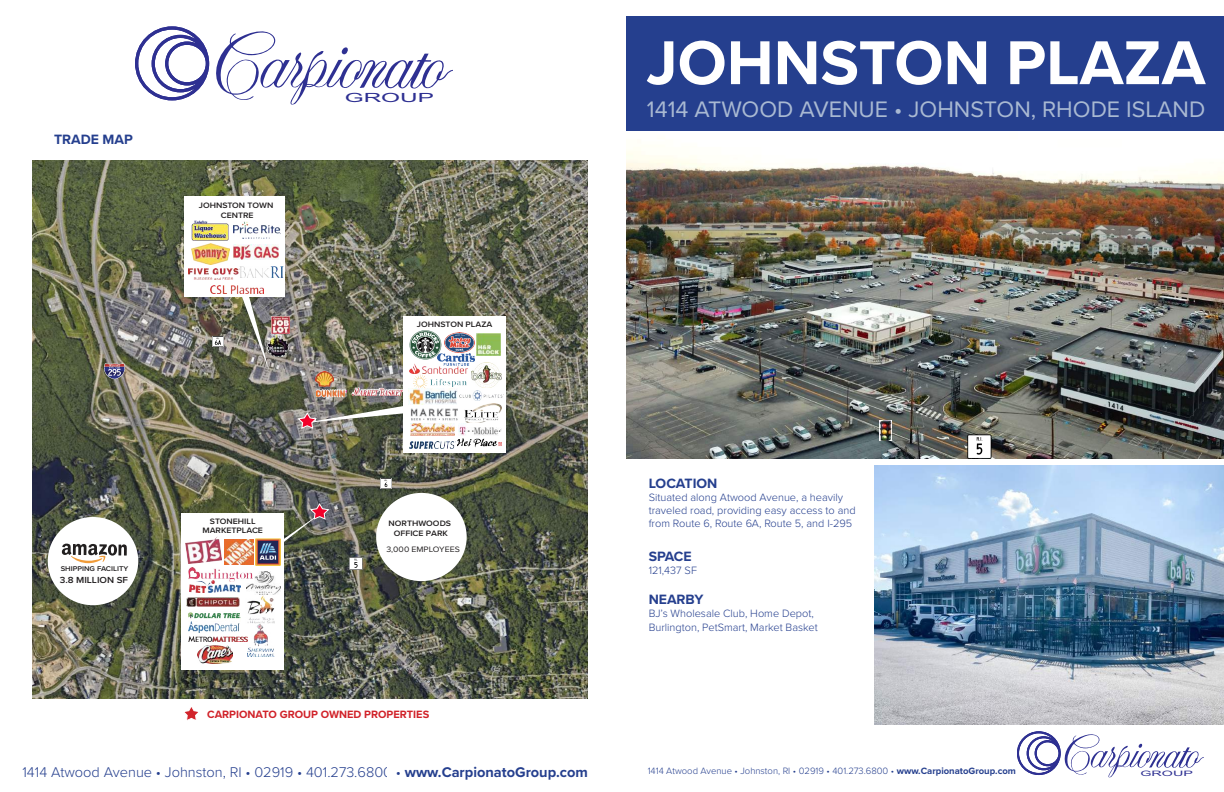
<style>
.page{position:relative;width:1224px;height:792px;background:#fff}
.page>*{position:absolute;margin:0;border:0;box-sizing:border-box;transform-origin:0 0}
.t1{font:700 64.2px "Proxima Nova";color:#fff}
.t2{font:23.3px "Proxima Nova";color:#a9b9d2}
.t3{font:300 14.6px "Proxima Nova";color:#253f8e}
.t4{font:700 14px "Proxima Nova";color:#253f8e}
.t5{font:12.7px "Arial";color:#2e3092;scale:1.92 1}
.t6{font:300 11px/13.2px "Proxima Nova";color:#253f8e}
.t7{font:700 11px "Proxima Nova";color:#d1232a}
.t8{font:300 9.5px "Proxima Nova";color:#253f8e}
.t9{font:600 9.1px "Proxima Nova";color:#221f20;scale:1.08 1}
.t10{font:600 8.1px/9.8px "Proxima Nova";color:#221f20;text-align:center;scale:1.08 1}
.t11{font:8.1px "Proxima Nova";color:#221f20;scale:1.08 1}
.t12{font:7.4px "Arial";color:#2e3092;scale:1.92 1}
.t13{font:600 7.1px "Proxima Nova";color:#221f20;scale:1.08 1}
.s1{font-weight:700}
</style>
<div class="page">
<svg style="left:135px;top:26px;width:318px;height:79px"></svg>
<img style="left:626px;top:130px;width:598px;height:328px">
<div style="left:612px;top:0;width:612px;height:130px;background:#253f8e"></div>
<svg style="left:1017px;top:731px;width:187px;height:46px"></svg>
<div style="left:588px;top:0;width:37px;height:792px;background:#fff"></div>
<img style="left:967px;top:434px;width:24px;height:24px">
<img style="left:880px;top:421px;width:11px;height:20px">
<div style="left:0;top:0;width:1224px;height:15px;background:#fff"></div>
<img style="left:875px;top:465px;width:349px;height:259px">
<img style="left:33px;top:160px;width:555px;height:538px">
<svg style="left:260px;top:503px;width:69px;height:57px;background:#676356"></svg>
<div style="left:185px;top:197px;width:100px;height:100px;background:#fff"></div>
<img style="left:233px;top:221px;width:48px;height:18px">
<img style="left:192px;top:244px;width:37px;height:20px">
<img style="left:189px;top:269px;width:50px;height:10px">
<img style="left:239px;top:267px;width:44px;height:10px">
<div style="left:181px;top:513px;width:103px;height:156px;background:#fff"></div>
<img style="left:256px;top:538px;width:24px;height:28px">
<img style="left:187px;top:597px;width:53px;height:10px">
<img style="left:188px;top:612px;width:52px;height:21px">
<img style="left:247px;top:571px;width:33px;height:24px">
<img style="left:186px;top:537px;width:35px;height:26px">
<img style="left:225px;top:539px;width:28px;height:26px">
<img style="left:188px;top:568px;width:65px;height:13px">
<img style="left:189px;top:580px;width:51px;height:13px">
<img style="left:188px;top:636px;width:58px;height:6px">
<img style="left:246px;top:595px;width:28px;height:62px">
<img style="left:198px;top:646px;width:35px;height:17px">
<div style="left:403px;top:317px;width:103px;height:136px;background:#fff"></div>
<img style="left:409px;top:330px;width:33px;height:30px">
<img style="left:410px;top:363px;width:58px;height:26px">
<img style="left:408px;top:389px;width:49px;height:15px">
<img style="left:464px;top:403px;width:38px;height:21px">
<img style="left:476px;top:333px;width:25px;height:23px">
<img style="left:458px;top:425px;width:44px;height:23px">
<img style="left:444px;top:332px;width:30px;height:21px">
<img style="left:417px;top:409px;width:41px;height:12px">
<img style="left:410px;top:424px;width:44px;height:12px">
<img style="left:459px;top:390px;width:44px;height:10px">
<img style="left:409px;top:441px;width:47px;height:7px">
<img style="left:472px;top:362px;width:29px;height:25px">
<img style="left:191px;top:220px;width:38px;height:21px">
<img style="left:210px;top:285px;width:26px;height:8px">
<img style="left:233px;top:244px;width:46px;height:16px">
<div style="left:376px;top:493px;width:91px;height:88px;background:#fff;border-radius:50%"></div>
<div style="left:48px;top:517px;width:90px;height:88px;background:#fff;border-radius:50%"></div>
<img style="left:236px;top:281px;width:53px;height:90px">
<svg style="left:62px;top:544px;width:65px;height:19px"></svg>
<svg style="left:380px;top:478px;width:11px;height:11px"></svg>
<img style="left:105px;top:364px;width:19px;height:15px">
<svg style="left:298px;top:404px;width:119px;height:25px"></svg>
<svg style="left:350px;top:558px;width:12px;height:12px"></svg>
<img style="left:316px;top:371px;width:17px;height:15px">
<img style="left:438px;top:354px;width:37px;height:11px">
<svg style="left:213px;top:336px;width:11px;height:10px"></svg>
<svg style="left:352px;top:395px;width:51px;height:1px"></svg>
<img style="left:352px;top:388px;width:51px;height:7px">
<svg style="left:316px;top:389px;width:30px;height:8px"></svg>
<img style="left:317px;top:390px;width:29px;height:6px">
<img style="left:268px;top:335px;width:20px;height:22px">
<svg style="left:184px;top:707px;width:14px;height:13px"></svg>
<p class="t4" style="left:54px;top:129px;width:80px">TRADE MAP</p>
<p class="t10" style="left:199px;top:200px;width:71px">JOHNSTON TOWN<br>CENTRE</p>
<p class="t5" style="left:345px;top:89px;width:48px">GROUP</p>
<p class="t10" style="left:417px;top:319px;width:71px">JOHNSTON PLAZA</p>
<p class="t13" style="left:61px;top:563px;width:64px">SHIPPING FACILITY</p>
<p class="t9" style="left:60px;top:573px;width:65px">3.8 MILLION SF</p>
<p class="t10" style="left:202px;top:516px;width:58px">STONEHILL<br>MARKETPLACE</p>
<p class="t10" style="left:389px;top:518px;width:59px">NORTHWOODS<br>OFFICE PARK</p>
<p class="t11" style="left:386px;top:543px;width:69px">3,000 EMPLOYEES</p>
<p class="t7" style="left:207px;top:706px;width:224px">CARPIONATO GROUP OWNED PROPERTIES</p>
<h1 class="t1" style="left:646px;top:15px;width:561px">JOHNSTON PLAZA</h1>
<h2 class="t2" style="left:647px;top:91px;width:560px">1414 ATWOOD AVENUE • JOHNSTON, RHODE ISLAND</h2>
<p class="t4" style="left:649px;top:473px;width:70px">LOCATION</p>
<p class="t6" style="left:649px;top:490px;width:208px">Situated along Atwood Avenue, a heavily traveled road, providing easy access to and from Route 6, Route 6A, Route 5, and I-295</p>
<p class="t4" style="left:649px;top:546px;width:44px">SPACE</p>
<p class="t6" style="left:649px;top:563px;width:50px">121,437 SF</p>
<p class="t4" style="left:649px;top:589px;width:56px">NEARBY</p>
<p class="t6" style="left:649px;top:606px;width:171px">BJ’s Wholesale Club, Home Depot,<br>Burlington, PetSmart, Market Basket</p>
<h3 class="t3" style="left:22px;top:761px;width:567px">1414 Atwood Avenue • Johnston, RI • 02919 • 401.273.6800 • <span class="s1">www.CarpionatoGroup.com</span></h3>
<p class="t8" style="left:648px;top:764px;width:370px">1414 Atwood Avenue • Johnston, RI • 02919 • 401.273.6800 • <span class="s1">www.CarpionatoGroup.com</span></p>
<p class="t12" style="left:1140px;top:768px;width:29px">GROUP</p>
</div>
